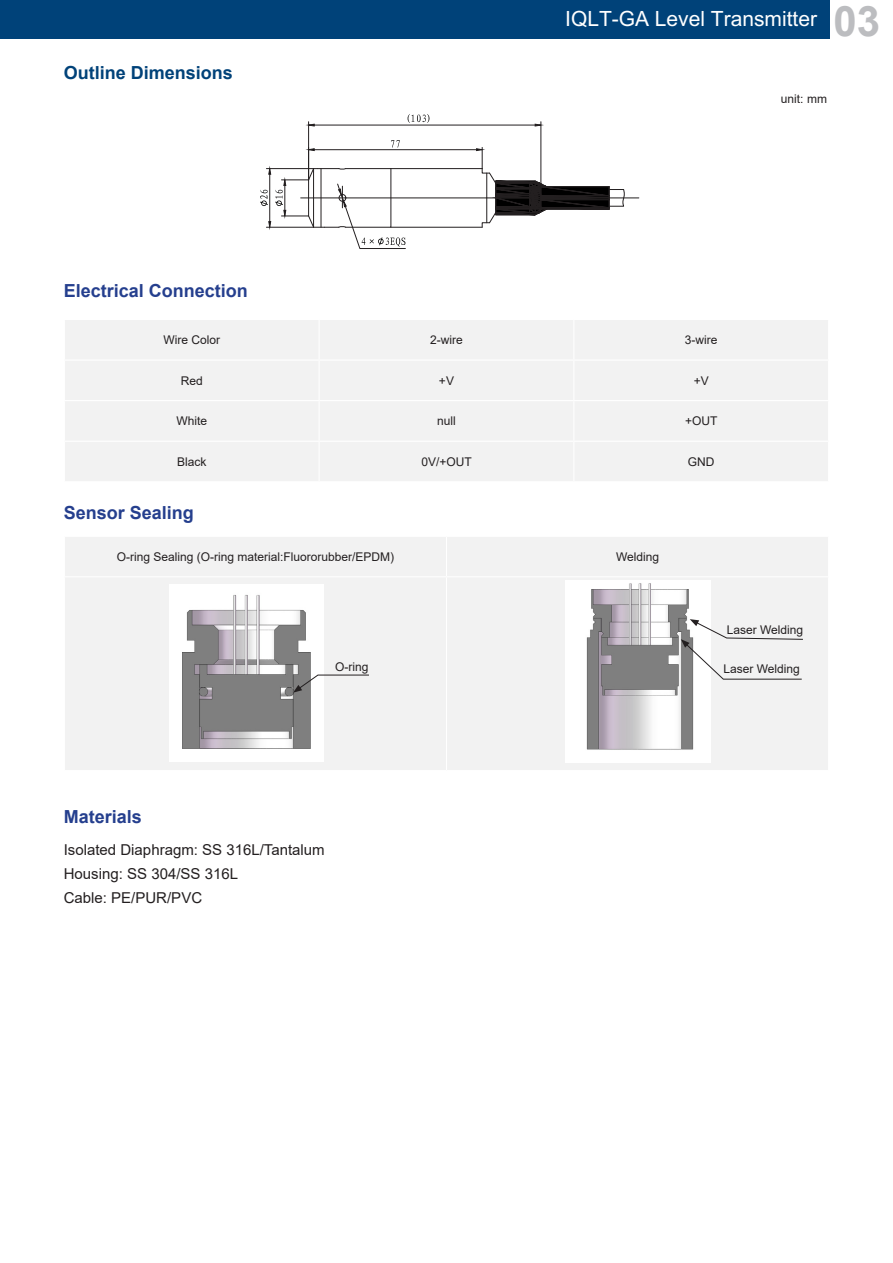
<style>
.page{position:relative;width:893px;height:1263px;background:#fff}
.page>*{position:absolute;margin:0;border:0;box-sizing:border-box;transform-origin:0 0}
.t1{font:21px "Arial";letter-spacing:.005em;color:#fff}
.t2{font:700 18px "Arial";color:#253f8e}
.t3{font:700 18px "Arial";color:#004279}
.t4{font:15px/24px "Arial";color:#231f20}
.t5{font:12px "Arial";color:#231f20}
.s1{font-weight:700;font-size:42px;color:#bcbdc0}
</style>
<div class="page">
<div style="left:0;top:0;width:829px;height:38px;background:#004279"></div>
<div style="left:65px;top:320px;width:763px;height:161px;background:#f2f2f2"></div>
<hr style="left:319px;top:320px;width:1px;height:39px;background:#fff">
<hr style="left:573px;top:320px;width:1px;height:39px;background:#fff">
<hr style="left:64px;top:359px;width:255px;height:2px;background:#fff">
<hr style="left:319px;top:359px;width:255px;height:2px;background:#fff">
<hr style="left:319px;top:361px;width:1px;height:39px;background:#fff">
<hr style="left:574px;top:359px;width:255px;height:2px;background:#fff">
<hr style="left:573px;top:361px;width:1px;height:39px;background:#fff">
<hr style="left:64px;top:400px;width:255px;height:1px;background:#fff">
<hr style="left:319px;top:400px;width:255px;height:1px;background:#fff">
<hr style="left:319px;top:401px;width:1px;height:40px;background:#fff">
<hr style="left:574px;top:400px;width:255px;height:1px;background:#fff">
<hr style="left:573px;top:401px;width:1px;height:40px;background:#fff">
<hr style="left:64px;top:441px;width:255px;height:1px;background:#fff">
<hr style="left:319px;top:441px;width:255px;height:1px;background:#fff">
<hr style="left:319px;top:442px;width:1px;height:39px;background:#fff">
<hr style="left:574px;top:441px;width:255px;height:1px;background:#fff">
<hr style="left:573px;top:442px;width:1px;height:39px;background:#fff">
<hr style="left:391px;top:227px;width:91px;height:1px;background:#231f20">
<hr style="left:391px;top:168px;width:91px;height:1px;background:#231f20">
<hr style="left:301px;top:198px;width:338px;height:1px;background:#231f20">
<hr style="left:308px;top:122px;width:1px;height:58px;background:#231f20">
<hr style="left:541px;top:122px;width:1px;height:65px;background:#231f20">
<hr style="left:314px;top:125px;width:221px;height:1px;background:#231f20">
<svg style="left:308px;top:123px;width:7px;height:4px"></svg>
<svg style="left:534px;top:123px;width:8px;height:4px"></svg>
<svg style="left:408px;top:114px;width:21px;height:9px"></svg>
<svg style="left:260px;top:168px;width:146px;height:81px"></svg>
<hr style="left:321px;top:169px;width:1px;height:58px;background:#231f20">
<hr style="left:308px;top:147px;width:1px;height:33px;background:#231f20">
<hr style="left:314px;top:149px;width:163px;height:1px;background:#231f20">
<svg style="left:476px;top:147px;width:149px;height:81px"></svg>
<svg style="left:309px;top:148px;width:6px;height:3px"></svg>
<svg style="left:391px;top:140px;width:9px;height:8px"></svg>
<hr style="left:346px;top:168px;width:45px;height:1px;background:#231f20">
<div style="left:65px;top:537px;width:763px;height:233px;background:#f2f2f2"></div>
<hr style="left:446px;top:537px;width:1px;height:39px;background:#fff">
<hr style="left:64px;top:576px;width:382px;height:1px;background:#fff">
<hr style="left:446px;top:576px;width:383px;height:1px;background:#fff">
<hr style="left:446px;top:577px;width:1px;height:193px;background:#fff">
<img style="left:169px;top:585px;width:154px;height:176px">
<img style="left:565px;top:581px;width:146px;height:182px">
<svg style="left:293px;top:675px;width:76px;height:18px"></svg>
<svg style="left:681px;top:619px;width:122px;height:60px"></svg>
<h2 class="t3" style="left:64px;top:60px;width:171px">Outline Dimensions</h2>
<h1 class="t1" style="left:565px;top:7px;width:316px">IQLT-GA Level Transmitter <span class="s1">03</span></h1>
<p class="t5" style="left:781px;top:91px;width:48px">unit: mm</p>
<h2 class="t2" style="left:64px;top:278px;width:186px">Electrical Connection</h2>
<p class="t5" style="left:163px;top:332px;width:58px">Wire Color</p>
<p class="t5" style="left:430px;top:332px;width:34px">2-wire</p>
<p class="t5" style="left:685px;top:332px;width:34px">3-wire</p>
<p class="t5" style="left:181px;top:372px;width:24px">Red</p>
<p class="t5" style="left:439px;top:372px;width:17px">+V</p>
<p class="t5" style="left:694px;top:372px;width:17px">+V</p>
<p class="t5" style="left:176px;top:413px;width:32px">White</p>
<p class="t5" style="left:437px;top:413px;width:20px">null</p>
<p class="t5" style="left:685px;top:413px;width:34px">+OUT</p>
<p class="t5" style="left:177px;top:453px;width:31px">Black</p>
<p class="t5" style="left:421px;top:453px;width:52px">0V/+OUT</p>
<p class="t5" style="left:688px;top:453px;width:28px">GND</p>
<h2 class="t2" style="left:64px;top:500px;width:132px">Sensor Sealing</h2>
<p class="t5" style="left:117px;top:548px;width:279px">O-ring Sealing (O-ring material:Fluororubber/EPDM)</p>
<p class="t5" style="left:616px;top:548px;width:45px">Welding</p>
<p class="t5" style="left:335px;top:658px;width:35px">O-ring</p>
<h2 class="t2" style="left:64px;top:804px;width:80px">Materials</h2>
<p class="t4" style="left:64px;top:837px;width:262px">Isolated Diaphragm: SS 316L/Tantalum<br>Housing: SS 304/SS 316L<br>Cable: PE/PUR/PVC</p>
<p class="t5" style="left:727px;top:621px;width:78px">Laser Welding</p>
<p class="t5" style="left:723px;top:661px;width:78px">Laser Welding</p>
</div>
